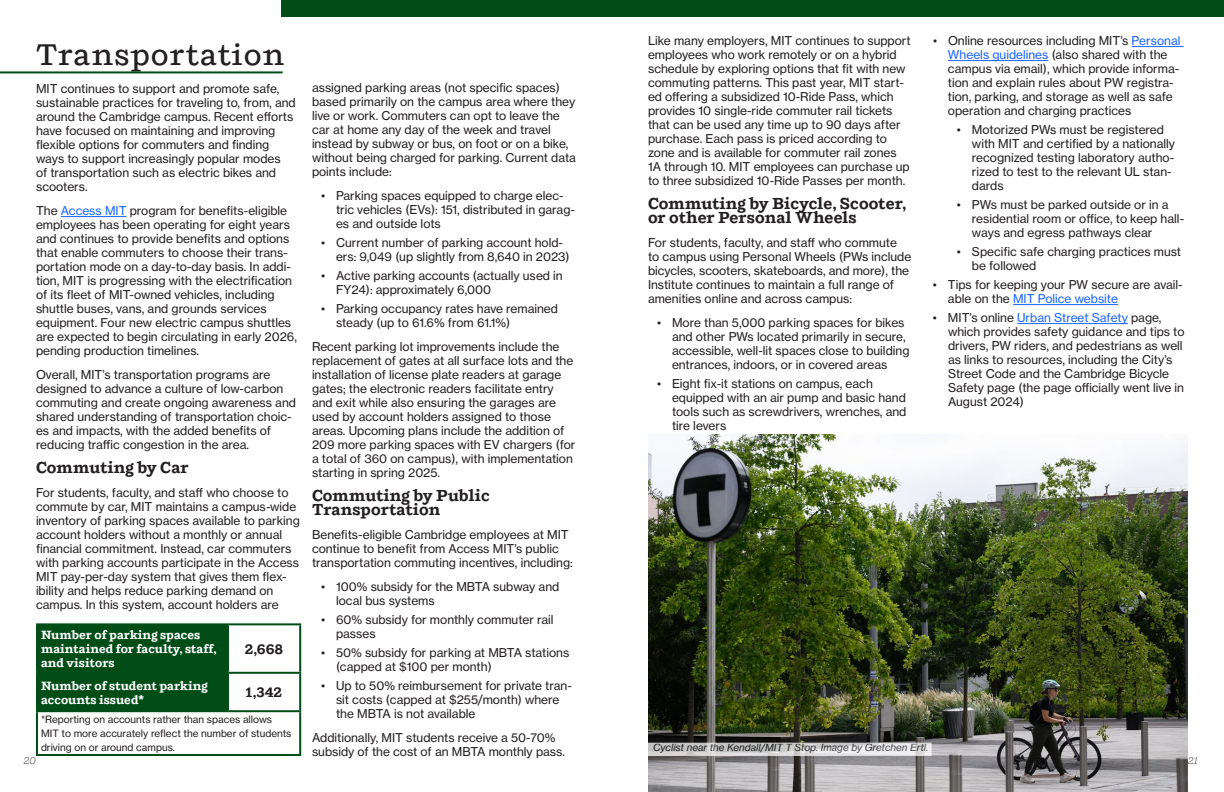
<style>
.page{position:relative;width:1224px;height:792px;background:#fff}
.page>*{position:absolute;margin:0;border:0;box-sizing:border-box;transform-origin:0 0}
.Header_1{font:500 30px "Shift";letter-spacing:.03em;color:#231f20}
.Header_2{font:700 16px/14px "Shift";color:#231f20}
.t1{font:700 14px "Shift";color:#231f20}
.t2{font:12px/14px "N Haas Grotesk TX Pro 55 Rg";color:#231f20}
.t3{font:700 12px/14px "Shift";color:#fff}
.t4{font:10px/14px "N Haas Grotesk TX Pro 55 Rg";color:#231f20}
.t5{font:10px "N Haas Grotesk TX Pro 56 It";color:#212326}
.t6{font:italic 300 10px "Shift";color:#231f20}
.s1{color:#1966ff}
</style>
<div class="page">
<div style="left:282px;top:0;width:942px;height:17px;background:#004d17"></div>
<div style="left:38px;top:625px;width:189px;height:85px;background:#004d17"></div>
<hr style="left:36px;top:623px;width:192px;height:2px;background:#004d17">
<hr style="left:36px;top:625px;width:2px;height:47px;background:#004d17">
<hr style="left:36px;top:672px;width:192px;height:2px;background:#004d17">
<hr style="left:36px;top:674px;width:2px;height:36px;background:#004d17">
<hr style="left:36px;top:710px;width:192px;height:2px;background:#004d17">
<hr style="left:36px;top:712px;width:2px;height:42px;background:#004d17">
<hr style="left:36px;top:754px;width:192px;height:2px;background:#004d17">
<hr style="left:228px;top:754px;width:73px;height:2px;background:#004d17">
<hr style="left:228px;top:623px;width:73px;height:2px;background:#004d17">
<hr style="left:227px;top:625px;width:2px;height:47px;background:#004d17">
<hr style="left:299px;top:625px;width:2px;height:47px;background:#004d17">
<hr style="left:228px;top:672px;width:73px;height:2px;background:#004d17">
<hr style="left:227px;top:674px;width:2px;height:36px;background:#004d17">
<hr style="left:299px;top:674px;width:2px;height:36px;background:#004d17">
<hr style="left:228px;top:710px;width:73px;height:2px;background:#004d17">
<hr style="left:299px;top:712px;width:2px;height:42px;background:#004d17">
<hr style="left:61px;top:216px;width:66px;height:1px;background:#1966ff">
<hr style="left:0;top:71px;width:283px;height:2px;background:#004d17">
<img style="left:648px;top:434px;width:540px;height:358px">
<hr style="left:1132px;top:46px;width:52px;height:1px;background:#1966ff">
<hr style="left:948px;top:60px;width:101px;height:1px;background:#1966ff">
<hr style="left:1013px;top:304px;width:105px;height:1px;background:#1966ff">
<hr style="left:1017px;top:323px;width:111px;height:1px;background:#1966ff">
<svg style="left:649px;top:745px;width:281px;height:9px"></svg>
<div style="left:647px;top:743px;width:285px;height:13px;border:1px solid #fff"></div>
<p class="t2" style="left:948px;top:34px;width:234px;text-indent:-15px">• Online resources including MIT’s <span class="s1">Personal Wheels guidelines</span> (also shared with the campus via email), which provide informa&shy;tion and explain rules about PW registra&shy;tion, parking, and storage as well as safe operation and charging practices</p>
<p class="t2" style="left:972px;top:123px;width:205px;text-indent:-15px">• Motorized PWs must be registered with MIT and certified by a nationally recognized testing laboratory autho&shy;rized to test to the relevant UL stan&shy;dards</p>
<p class="t2" style="left:972px;top:198px;width:214px;text-indent:-15px">• PWs must be parked outside or in a residential room or office, to keep hall&shy;ways and egress pathways clear</p>
<p class="t2" style="left:972px;top:245px;width:211px;text-indent:-15px">• Specific safe charging practices must be followed</p>
<p class="t2" style="left:948px;top:278px;width:236px;text-indent:-15px">• Tips for keeping your PW secure are avail&shy;able on the <span class="s1">MIT Police website</span></p>
<p class="t2" style="left:948px;top:311px;width:238px;text-indent:-15px">• MIT’s online <span class="s1">Urban Street Safety</span> page, which provides safety guidance and tips to drivers, PW riders, and pedestrians as well as links to resources, including the City’s Street Code and the Cambridge Bicycle Safety page (the page officially went live in August 2024)</p>
<p class="t2" style="left:648px;top:34px;width:264px">Like many employers, MIT continues to support employees who work remotely or on a hybrid schedule by exploring options that fit with new commuting patterns. This past year, MIT start&shy;ed offering a subsidized 10-Ride Pass, which provides 10 single-ride commuter rail tickets that can be used any time up to 90 days after purchase. Each pass is priced according to zone and is available for commuter rail zones 1A through 10. MIT employees can purchase up to three subsidized 10-Ride Passes per month.</p>
<p class="Header_2" style="left:648px;top:197px;width:260px">Commuting by Bicycle, Scooter, or other Personal Wheels</p>
<p class="t2" style="left:648px;top:236px;width:265px">For students, faculty, and staff who commute to campus using Personal Wheels (PWs include bicycles, scooters, skateboards, and more), the Institute continues to maintain a full range of amenities online and across campus:</p>
<p class="t2" style="left:672px;top:316px;width:239px;text-indent:-15px">• More than 5,000 parking spaces for bikes and other PWs located primarily in secure, accessible, well-lit spaces close to building entrances, indoors, or in covered areas</p>
<p class="t2" style="left:672px;top:377px;width:236px;text-indent:-15px">• Eight fix-it stations on campus, each equipped with an air pump and basic hand tools such as screwdrivers, wrenches, and tire levers</p>
<p class="Header_1" style="left:36px;top:37px;width:250px">Transportation</p>
<p class="t2" style="left:312px;top:81px;width:265px">assigned parking areas (not specific spaces) based primarily on the campus area where they live or work. Commuters can opt to leave the car at home any day of the week and travel instead by subway or bus, on foot or on a bike, without being charged for parking. Current data points include:</p>
<p class="t2" style="left:336px;top:189px;width:240px;text-indent:-15px">• Parking spaces equipped to charge elec&shy;tric vehicles (EVs): 151, distributed in garag&shy;es and outside lots</p>
<p class="t2" style="left:336px;top:236px;width:235px;text-indent:-15px">• Current number of parking account hold&shy;ers: 9,049 (up slightly from 8,640 in 2023)</p>
<p class="t2" style="left:336px;top:269px;width:228px;text-indent:-15px">• Active parking accounts (actually used in<br>FY24): approximately 6,000</p>
<p class="t2" style="left:336px;top:302px;width:224px;text-indent:-15px">• Parking occupancy rates have remained steady (up to 61.6% from 61.1%)</p>
<p class="t2" style="left:312px;top:340px;width:265px">Recent parking lot improvements include the replacement of gates at all surface lots and the installation of license plate readers at garage gates; the electronic readers facilitate entry and exit while also ensuring the garages are used by account holders assigned to those areas. Upcoming plans include the addition of 209 more parking spaces with EV chargers (for a total of 360 on campus), with implementation starting in spring 2025.</p>
<p class="Header_2" style="left:312px;top:489px;width:179px">Commuting by Public<br>Transportation</p>
<p class="t2" style="left:312px;top:528px;width:262px">Benefits-eligible Cambridge employees at MIT continue to benefit from Access MIT’s public transportation commuting incentives, including:</p>
<p class="t2" style="left:336px;top:580px;width:225px;text-indent:-15px">• 100% subsidy for the MBTA subway and local bus systems</p>
<p class="t2" style="left:336px;top:613px;width:219px;text-indent:-15px">• 60% subsidy for monthly commuter rail passes</p>
<p class="t2" style="left:336px;top:646px;width:235px;text-indent:-15px">• 50% subsidy for parking at MBTA stations (capped at $100 per month)</p>
<p class="t2" style="left:336px;top:679px;width:237px;text-indent:-15px">• Up to 50% reimbursement for private tran&shy;sit costs (capped at $255/month) where the MBTA is not available</p>
<p class="t2" style="left:312px;top:731px;width:255px">Additionally, MIT students receive a 50-70% subsidy of the cost of an MBTA monthly pass.</p>
<p class="t2" style="left:36px;top:82px;width:261px">MIT continues to support and promote safe, sustainable practices for traveling to, from, and around the Cambridge campus. Recent efforts have focused on maintaining and improving flexible options for commuters and finding ways to support increasingly popular modes<br>of transportation such as electric bikes and scooters.</p>
<p class="t2" style="left:36px;top:204px;width:262px">The <span class="s1">Access MIT</span> program for benefits-eligible employees has been operating for eight years and continues to provide benefits and options that enable commuters to choose their trans&shy;portation mode on a day-to-day basis. In addi&shy;tion, MIT is progressing with the electrification of its fleet of MIT-owned vehicles, including shuttle buses, vans, and grounds services equipment. Four new electric campus shuttles are expected to begin circulating in early 2026, pending production timelines.</p>
<p class="t2" style="left:36px;top:368px;width:262px">Overall, MIT’s transportation programs are designed to advance a culture of low-carbon commuting and create ongoing awareness and shared understanding of transportation choic&shy;es and impacts, with the added benefits of reducing traffic congestion in the area.</p>
<p class="Header_2" style="left:36px;top:461px;width:154px">Commuting by Car</p>
<p class="t2" style="left:36px;top:486px;width:265px">For students, faculty, and staff who choose to commute by car, MIT maintains a campus-wide inventory of parking spaces available to parking account holders without a monthly or annual financial commitment. Instead, car commuters with parking accounts participate in the Access MIT pay-per-day system that gives them flex&shy;ibility and helps reduce parking demand on campus. In this system, account holders are</p>
<p class="t3" style="left:41px;top:628px;width:177px">Number of parking spaces maintained for faculty, staff, and visitors</p>
<p class="t1" style="left:245px;top:640px;width:40px">2,668</p>
<p class="t3" style="left:41px;top:679px;width:168px">Number of student parking accounts issued*</p>
<p class="t1" style="left:246px;top:684px;width:38px">1,342</p>
<p class="t4" style="left:41px;top:712px;width:252px">*Reporting on accounts rather than spaces allows<br>MIT to more accurately reflect the number of students driving on or around campus.</p>
<p class="t5" style="left:653px;top:742px;width:277px">Cyclist near the Kendall/MIT T Stop. Image by Gretchen Ertl.</p>
<p class="t6" style="left:24px;top:754px;width:14px">20</p>
<p class="t6" style="left:1188px;top:754px;width:11px">21</p>
</div>
